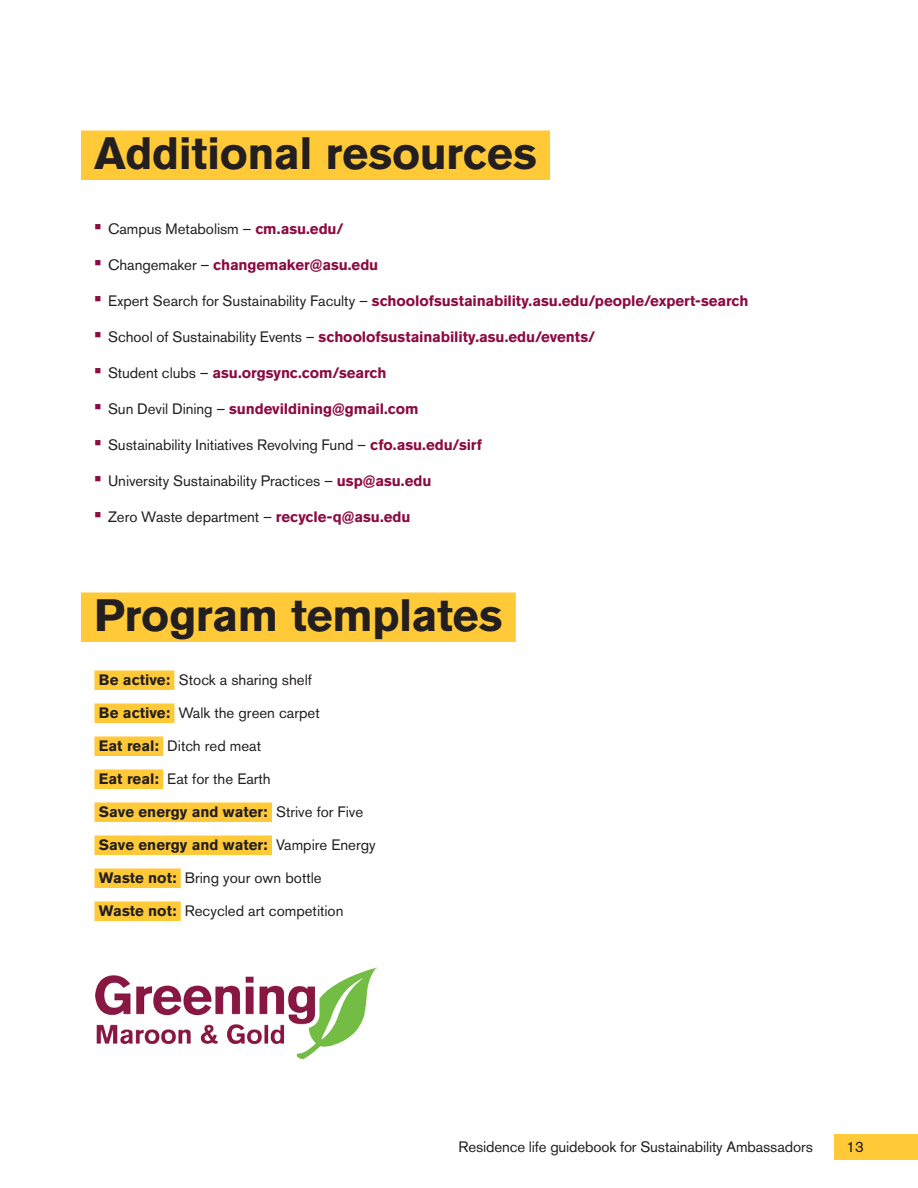
<style>
.page{position:relative;width:918px;height:1188px;background:#fff}
.page>*{position:absolute;margin:0;border:0;box-sizing:border-box;transform-origin:0 0}
.Gold-bar-headline-2{font:700 45px "Akzidenz Grotesk Std";letter-spacing:-.01em;color:#231f20}
.t1{font:15px "Akzidenz Grotesk Std";color:#231f20}
.t2{font:700 15px "Akzidenz Grotesk Std";letter-spacing:-.005em;color:#8c0b42}
.t3{font:700 15px "Akzidenz Grotesk Std";color:#231f20}
.s1{font-weight:700;font-size:21px;color:#8c0b42}
.s2{font-weight:700;color:#8c0b42}
.s3{font-size:21px}
.s4{font-weight:400;color:#231f20}
.s5{font-weight:700}
.s6{font-weight:400}
</style>
<div class="page">
<div style="left:834px;top:1134px;width:84px;height:26px;background:#ffc938"></div>
<div style="left:81px;top:130px;width:469px;height:50px;background:#ffc938"></div>
<div style="left:81px;top:592px;width:435px;height:50px;background:#ffc938"></div>
<div style="left:94px;top:670px;width:80px;height:20px;background:#ffc938"></div>
<div style="left:94px;top:704px;width:80px;height:19px;background:#ffc938"></div>
<div style="left:94px;top:736px;width:69px;height:20px;background:#ffc938"></div>
<div style="left:94px;top:770px;width:69px;height:19px;background:#ffc938"></div>
<div style="left:94px;top:802px;width:178px;height:20px;background:#ffc938"></div>
<div style="left:94px;top:836px;width:178px;height:19px;background:#ffc938"></div>
<div style="left:94px;top:868px;width:87px;height:20px;background:#ffc938"></div>
<div style="left:94px;top:902px;width:87px;height:19px;background:#ffc938"></div>
<img style="left:95px;top:967px;width:281px;height:92px">
<p class="Gold-bar-headline-2" style="left:94px;top:127px;width:444px">Additional resources</p>
<p class="t1" style="left:94px;top:220px;width:251px"><span class="s1">•</span> Campus Metabolism – <span class="s2">cm.asu.edu/</span></p>
<p class="t2" style="left:94px;top:256px;width:285px"><span class="s3">•</span> <span class="s4">Changemaker –</span> changemaker@asu.edu</p>
<p class="t2" style="left:94px;top:292px;width:656px"><span class="s3">•</span> <span class="s4">Expert Search for Sustainability Faculty –</span> schoolofsustainability.asu.edu/people/expert-search</p>
<p class="t2" style="left:94px;top:328px;width:502px"><span class="s3">•</span> <span class="s4">School of Sustainability Events –</span> schoolofsustainability.asu.edu/events/</p>
<p class="t2" style="left:94px;top:364px;width:294px"><span class="s3">•</span> <span class="s4">Student clubs –</span> asu.orgsync.com/search</p>
<p class="t2" style="left:94px;top:400px;width:326px"><span class="s3">•</span> <span class="s4">Sun Devil Dining –</span> sundevildining@gmail.com</p>
<p class="t1" style="left:94px;top:436px;width:389px"><span class="s1">•</span> Sustainability Initiatives Revolving Fund – <span class="s2">cfo.asu.edu/sirf</span></p>
<p class="t1" style="left:94px;top:472px;width:338px"><span class="s1">•</span> University Sustainability Practices – <span class="s2">usp@asu.edu</span></p>
<p class="t1" style="left:94px;top:508px;width:317px"><span class="s1">•</span> Zero Waste department – <span class="s2">recycle-q@asu.edu</span></p>
<p class="Gold-bar-headline-2" style="left:94px;top:589px;width:410px">Program templates</p>
<p class="t1" style="left:99px;top:671px;width:215px"><span class="s5">Be active:</span> Stock a sharing shelf</p>
<p class="t1" style="left:99px;top:704px;width:222px"><span class="s5">Be active:</span> Walk the green carpet</p>
<p class="t1" style="left:99px;top:737px;width:164px"><span class="s5">Eat real:</span> Ditch red meat</p>
<p class="t1" style="left:99px;top:770px;width:173px"><span class="s5">Eat real:</span> Eat for the Earth</p>
<p class="t3" style="left:99px;top:803px;width:266px">Save energy and water: <span class="s6">Strive for Five</span></p>
<p class="t3" style="left:99px;top:836px;width:278px">Save energy and water: <span class="s6">Vampire Energy</span></p>
<p class="t1" style="left:99px;top:869px;width:224px"><span class="s5">Waste not:</span> Bring your own bottle</p>
<p class="t1" style="left:99px;top:902px;width:246px"><span class="s5">Waste not:</span> Recycled art competition</p>
<p class="t1" style="left:459px;top:1138px;width:356px">Residence life guidebook for Sustainability Ambassadors</p>
<p class="t1" style="left:847px;top:1138px;width:19px">13</p>
</div>
